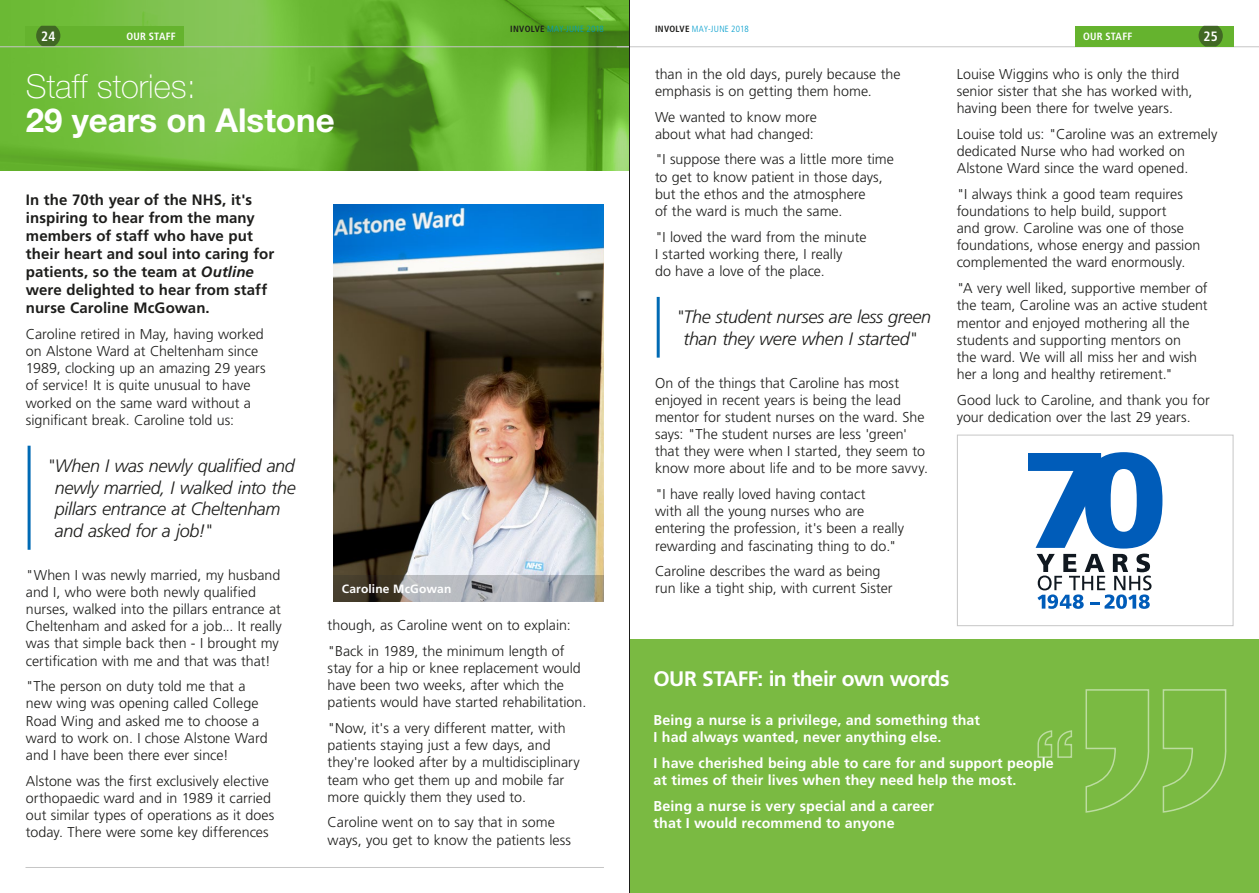
<style>
.page{position:relative;width:1259px;height:893px;background:#fff}
.page>*{position:absolute;margin:0;border:0;box-sizing:border-box;transform-origin:0 0}
.t1{font:700 33px "Helvetica Neue";color:#fff}
.t2{font:100 33px "Helvetica Neue";color:#fff}
.t3{font:700 21px "Frutiger LT Std";letter-spacing:-.03em;color:#fff}
.t4{font:italic 300 18px/21.8px "Frutiger LT Std";letter-spacing:-.02em;color:#1d1d1b}
.t5{font:700 15px/18.1px "Frutiger LT Std";letter-spacing:.005em;color:#1d1d1b}
.t6{font:300 14.25px/17.1px "Frutiger LT Std";color:#1d1d1b}
.t7{font:700 14.25px/17.1px "Frutiger LT Std";letter-spacing:.01em;color:#fff}
.t8{font:700 condensed 13.5px "Frutiger LT Std";color:#fff}
.t9{font:700 12px "Frutiger LT Std";letter-spacing:.015em;color:#fff}
.t10{font:700 condensed 10.5px "Frutiger LT Std";letter-spacing:.02em;color:#fff}
.t11{font:300 condensed 9px "Frutiger LT Std";letter-spacing:.03em;color:#009dcc}
.s1{font-weight:700;color:#1d1d1b}
.s2{font-style:italic}
</style>
<div class="page">
<img style="left:0;top:0;width:629px;height:170px">
<hr style="left:617px;top:47px;width:642px;height:1px;background:#c6c6c6">
<div style="left:1074px;top:26px;width:159px;height:21px;background:#65b32e"></div>
<svg style="left:1198px;top:26px;width:24px;height:21px"></svg>
<div style="left:26px;top:26px;width:158px;height:21px;background:#65b32e"></div>
<svg style="left:36px;top:26px;width:24px;height:21px"></svg>
<hr style="left:0;top:47px;width:629px;height:1px;background:#c6c6c6">
<hr style="left:26px;top:867px;width:578px;height:1px;background:#c6c6c6">
<hr style="left:28px;top:446px;width:3px;height:104px;background:#006ab4">
<img style="left:333px;top:204px;width:271px;height:372px">
<hr style="left:656px;top:297px;width:3px;height:61px;background:#006ab4">
<svg style="left:1028px;top:452px;width:134px;height:157px"></svg>
<div style="left:957px;top:435px;width:276px;height:191px;border:1px solid #c6c6c6"></div>
<div style="left:629px;top:640px;width:630px;height:253px;background:#7aba42"></div>
<svg style="left:1037px;top:689px;width:190px;height:124px"></svg>
<svg style="left:333px;top:576px;width:271px;height:26px;background:#8f8f8f"></svg>
<hr style="left:629px;top:0;width:1px;height:893px;background:#1d1d1b">
<p class="t8" style="left:41px;top:29px;width:16px">24</p>
<p class="t10" style="left:126px;top:30px;width:51px">OUR STAFF</p>
<h1 class="t2" style="left:26px;top:67px;width:171px">Staff stories:</h1>
<h1 class="t1" style="left:26px;top:100px;width:310px">29 years on Alstone</h1>
<p class="t11" style="left:510px;top:24px;width:95px"><span class="s1">INVOLVE</span> MAY-JUNE 2018</p>
<p class="t5" style="left:26px;top:191px;width:250px">In the 70th year of the NHS, it's inspiring to hear from the many members of staff who have put their heart and soul into caring for patients, so the team at <span class="s2">Outline </span>were delighted to hear from staff nurse Caroline McGowan.</p>
<p class="t6" style="left:26px;top:326px;width:241px">Caroline retired in May, having worked on Alstone Ward at Cheltenham since 1989, clocking up an amazing 29 years of service! It is quite unusual to have worked on the same ward without a significant break. Caroline told us:</p>
<p class="t4" style="left:55px;top:455px;width:242px;text-indent:-8px">"When I was newly qualified and newly married, I walked into the pillars entrance at Cheltenham and asked for a job!"</p>
<p class="t6" style="left:26px;top:566px;width:257px">"When I was newly married, my husband and I, who were both newly qualified nurses, walked into the pillars entrance at Cheltenham and asked for a job... It really was that simple back then - I brought my certification with me and that was that!</p>
<p class="t6" style="left:26px;top:678px;width:243px">"The person on duty told me that a new wing was opening called College Road Wing and asked me to choose a ward to work on. I chose Alstone Ward and I have been there ever since!</p>
<p class="t6" style="left:26px;top:772px;width:250px">Alstone was the first exclusively elective orthopaedic ward and in 1989 it carried out similar types of operations as it does today. There were some key differences</p>
<p class="t9" style="left:342px;top:582px;width:111px">Caroline McGowan</p>
<p class="t6" style="left:328px;top:613px;width:244px;line-height:25.7px">though, as Caroline went on to explain: "Back in 1989, the minimum length of</p>
<p class="t6" style="left:328px;top:660px;width:260px">stay for a hip or knee replacement would have been two weeks, after which the patients would have started rehabilitation.</p>
<p class="t6" style="left:328px;top:720px;width:253px">"Now, it's a very different matter, with patients staying just a few days, and they're looked after by a multidisciplinary team who get them up and mobile far more quickly them they used to.</p>
<p class="t6" style="left:328px;top:814px;width:245px">Caroline went on to say that in some ways, you get to know the patients less</p>
<p class="t11" style="left:655px;top:24px;width:95px"><span class="s1">INVOLVE</span> MAY-JUNE 2018</p>
<p class="t6" style="left:655px;top:65px;width:247px">than in the old days, purely because the emphasis is on getting them home.</p>
<p class="t6" style="left:655px;top:108px;width:163px">We wanted to know more about what had changed:</p>
<p class="t6" style="left:655px;top:151px;width:240px">"I suppose there was a little more time to get to know patient in those days, but the ethos and the atmosphere<br>of the ward is much the same.</p>
<p class="t6" style="left:655px;top:228px;width:213px">"I loved the ward from the minute<br>I started working there, I really<br>do have a love of the place.</p>
<p class="t4" style="left:676px;top:306px;width:256px;text-align:center">"The student nurses are less green than they were when I started"</p>
<p class="t6" style="left:655px;top:374px;width:274px">On of the things that Caroline has most enjoyed in recent years is being the lead mentor for student nurses on the ward. She says: "The student nurses are less 'green' that they were when I started, they seem to know more about life and to be more savvy.</p>
<p class="t6" style="left:655px;top:486px;width:251px">"I have really loved having contact<br>with all the young nurses who are entering the profession, it's been a really rewarding and fascinating thing to do."</p>
<p class="t6" style="left:655px;top:563px;width:239px">Caroline describes the ward as being run like a tight ship, with current Sister</p>
<p class="t10" style="left:1083px;top:30px;width:51px">OUR STAFF</p>
<p class="t8" style="left:1203px;top:29px;width:16px">25</p>
<p class="t6" style="left:956px;top:65px;width:237px">Louise Wiggins who is only the third senior sister that she has worked with, having been there for twelve years.</p>
<p class="t6" style="left:956px;top:125px;width:262px">Louise told us: "Caroline was an extremely dedicated Nurse who had worked on<br>Alstone Ward since the ward opened.</p>
<p class="t6" style="left:956px;top:186px;width:245px">"I always think a good team requires foundations to help build, support<br>and grow. Caroline was one of those foundations, whose energy and passion complemented the ward enormously.</p>
<p class="t6" style="left:956px;top:280px;width:252px">"A very well liked, supportive member of the team, Caroline was an active student mentor and enjoyed mothering all the students and supporting mentors on<br>the ward. We will all miss her and wish her a long and healthy retirement."</p>
<p class="t6" style="left:956px;top:391px;width:254px">Good luck to Caroline, and thank you for your dedication over the last 29 years.</p>
<h2 class="t3" style="left:653px;top:666px;width:297px">OUR STAFF: in their own words</h2>
<p class="t7" style="left:653px;top:712px;width:328px">Being a nurse is a privilege, and something that<br>I had always wanted, never anything else.</p>
<p class="t7" style="left:653px;top:755px;width:402px">I have cherished being able to care for and support people at times of their lives when they need help the most.</p>
<p class="t7" style="left:653px;top:797px;width:282px">Being a nurse is very special and a career that I would recommend to anyone</p>
</div>
